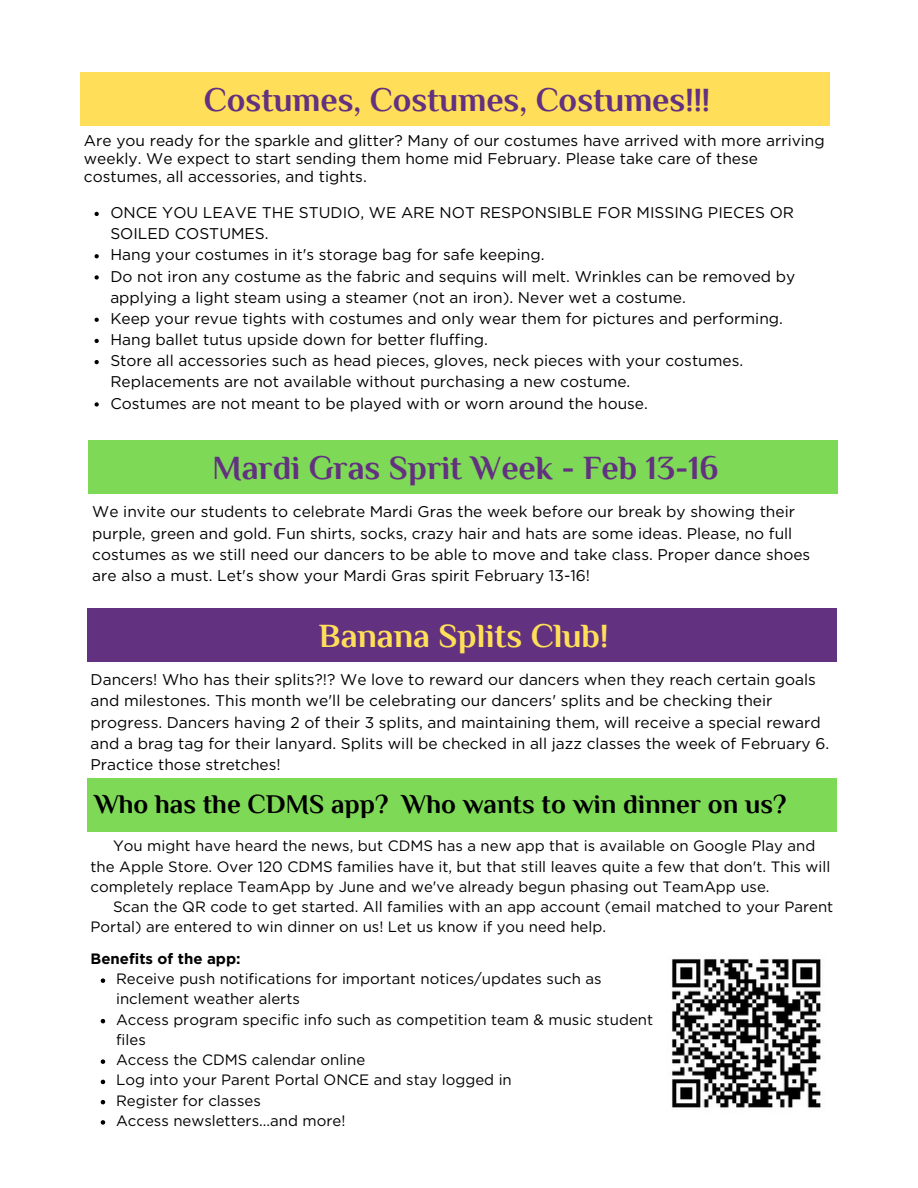
<style>
.page{position:relative;width:918px;height:1188px;background:#fff}
.page>*{position:absolute;margin:0;border:0;box-sizing:border-box;transform-origin:0 0}
.t1{font:700 33.9px "Philosopher";color:#62317f}
.t2{font:700 33.9px "Philosopher";color:#ffde59}
.t3{font:700 27px "Philosopher";color:#000}
.t4{font:15.45px/21.1px "Gotham";color:#000}
.t5{font:15px/20.2px "Gotham";color:#000}
.t6{font:700 15px "Gotham";color:#000}
</style>
<div class="page">
<div style="left:81px;top:72px;width:749px;height:54px;background:#ffde59"></div>
<div style="left:87px;top:778px;width:749px;height:53px;background:#7ed957"></div>
<div style="left:89px;top:440px;width:749px;height:54px;background:#7ed957"></div>
<div style="left:87px;top:608px;width:749px;height:53px;background:#62317f"></div>
<img style="left:672px;top:959px;width:149px;height:149px">
<svg style="left:95px;top:212px;width:4px;height:4px"></svg>
<svg style="left:95px;top:254px;width:4px;height:4px"></svg>
<svg style="left:95px;top:275px;width:4px;height:5px"></svg>
<svg style="left:95px;top:318px;width:4px;height:4px"></svg>
<svg style="left:95px;top:339px;width:4px;height:4px"></svg>
<svg style="left:95px;top:360px;width:4px;height:4px"></svg>
<svg style="left:95px;top:402px;width:4px;height:5px"></svg>
<svg style="left:101px;top:978px;width:4px;height:5px"></svg>
<svg style="left:101px;top:1019px;width:4px;height:4px"></svg>
<svg style="left:101px;top:1059px;width:4px;height:5px"></svg>
<svg style="left:101px;top:1080px;width:4px;height:4px"></svg>
<svg style="left:101px;top:1100px;width:4px;height:4px"></svg>
<svg style="left:101px;top:1120px;width:4px;height:5px"></svg>
<h1 class="t1" style="left:204px;top:81px;width:508px">Costumes, Costumes, Costumes!!!</h1>
<p class="t4" style="left:84px;top:131px;width:742px;line-height:18px">Are you ready for the sparkle and glitter? Many of our costumes have arrived with more arriving weekly. We expect to start sending them home mid February. Please take care of these costumes, all accessories, and tights.</p>
<p class="t4" style="left:110px;top:202px;width:687px">ONCE YOU LEAVE THE STUDIO, WE ARE NOT RESPONSIBLE FOR MISSING PIECES OR SOILED COSTUMES.<br>Hang your costumes in it's storage bag for safe keeping.<br>Do not iron any costume as the fabric and sequins will melt. Wrinkles can be removed by applying a light steam using a steamer (not an iron). Never wet a costume.<br>Keep your revue tights with costumes and only wear them for pictures and performing.<br>Hang ballet tutus upside down for better fluffing.<br>Store all accessories such as head pieces, gloves, neck pieces with your costumes.<br>Replacements are not available without purchasing a new costume.<br>Costumes are not meant to be played with or worn around the house.</p>
<h1 class="t1" style="left:212px;top:449px;width:508px">Mardi Gras Sprit Week - Feb 13-16</h1>
<p class="t4" style="left:92px;top:501px;width:720px">We invite our students to celebrate Mardi Gras the week before our break by showing their purple, green and gold. Fun shirts, socks, crazy hair and hats are some ideas. Please, no full costumes as we still need our dancers to be able to move and take class. Proper dance shoes are also a must. Let's show your Mardi Gras spirit February 13-16!</p>
<h1 class="t2" style="left:319px;top:618px;width:291px">Banana Splits Club!</h1>
<p class="t4" style="left:91px;top:669px;width:740px">Dancers! Who has their splits?!? We love to reward our dancers when they reach certain goals and milestones. This month we'll be celebrating our dancers' splits and be checking their progress. Dancers having 2 of their 3 splits, and maintaining them, will receive a special reward and a brag tag for their lanyard. Splits will be checked in all jazz classes the week of February 6.<br>Practice those stretches!</p>
<h2 class="t3" style="left:94px;top:789px;width:693px">Who has the CDMS app? Who wants to win dinner on us?</h2>
<p class="t5" style="left:91px;top:836px;width:741px;text-indent:22px">You might have heard the news, but CDMS has a new app that is available on Google Play and the Apple Store. Over 120 CDMS families have it, but that still leaves quite a few that don't. This will completely replace TeamApp by June and we've already begun phasing out TeamApp use.</p>
<p class="t5" style="left:91px;top:896px;width:744px;text-indent:22px">Scan the QR code to get started. All families with an app account (email matched to your Parent<br>Portal) are entered to win dinner on us! Let us know if you need help.</p>
<p class="t6" style="left:91px;top:952px;width:152px">Benefits of the app:</p>
<p class="t5" style="left:116px;top:968px;width:539px">Receive push notifications for important notices/updates such as inclement weather alerts<br>Access program specific info such as competition team &amp; music student files<br>Access the CDMS calendar online<br>Log into your Parent Portal ONCE and stay logged in<br>Register for classes<br>Access newsletters...and more!</p>
</div>
